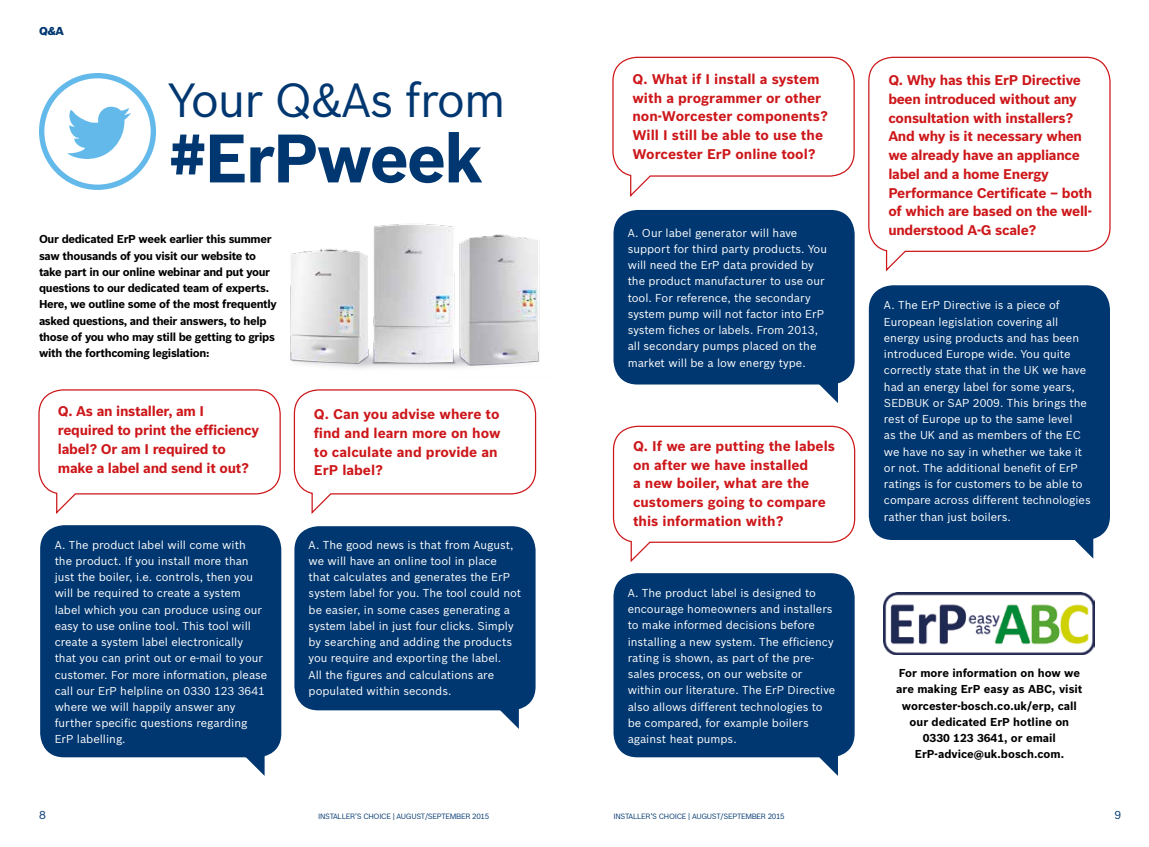
<style>
.page{position:relative;width:1149px;height:847px;background:#fff}
.page>*{position:absolute;margin:0;border:0;box-sizing:border-box;transform-origin:0 0}
.t1{font:700 66.88px "Bosch Sans";letter-spacing:-.03em;color:#003770}
.t2{font:46.88px "Bosch Sans";letter-spacing:-.03em;color:#003770}
.t3{font:700 13.75px/18.8px "Bosch Sans";letter-spacing:-.015em;color:#cd171a}
.t4{font:11.25px/16.2px "Bosch Sans";color:#fff}
.t5{font:700 11.25px/16.2px "Bosch Sans";letter-spacing:-.03em;color:#000}
.t6{font:700 11.25px/16.2px "Bosch Sans";color:#000;text-align:center}
.t7{font:900 11.25px "Bosch Sans";color:#003770}
.t8{font:11.25px "Bosch Sans";color:#003770}
.t9{font:7.5px "Bosch Sans";letter-spacing:-.04em;color:#003770}
</style>
<div class="page">
<img style="left:883px;top:592px;width:211px;height:63px">
<svg style="left:612px;top:425px;width:243px;height:138px"></svg>
<svg style="left:293px;top:398px;width:243px;height:116px"></svg>
<div style="left:294px;top:526px;width:241px;height:184px;background:#003770;border-radius:24px"></div>
<svg style="left:483px;top:709px;width:35px;height:19px"></svg>
<div style="left:613px;top:573px;width:241px;height:184px;background:#003770;border-radius:24px"></div>
<svg style="left:802px;top:756px;width:35px;height:19px"></svg>
<div style="left:613px;top:210px;width:241px;height:174px;background:#003770;border-radius:24px"></div>
<svg style="left:802px;top:383px;width:35px;height:19px"></svg>
<svg style="left:612px;top:56px;width:243px;height:141px"></svg>
<div style="left:868px;top:285px;width:241px;height:255px;background:#003770;border-radius:24px"></div>
<svg style="left:1074px;top:539px;width:18px;height:19px"></svg>
<svg style="left:868px;top:56px;width:242px;height:216px"></svg>
<div style="left:39px;top:73px;width:117px;height:117px;border:5px solid #63b9e9;border-radius:50%"></div>
<svg style="left:67px;top:107px;width:64px;height:52px"></svg>
<div style="left:40px;top:525px;width:241px;height:232px;background:#003770;border-radius:24px"></div>
<svg style="left:229px;top:756px;width:35px;height:20px"></svg>
<svg style="left:38px;top:389px;width:243px;height:125px"></svg>
<img style="left:290px;top:223px;width:250px;height:175px">
<p class="t7" style="left:39px;top:24px;width:26px">Q&amp;A</p>
<h2 class="t2" style="left:169px;top:71px;width:338px">Your Q&amp;As from</h2>
<h1 class="t1" style="left:169px;top:117px;width:316px">#ErPweek</h1>
<p class="t5" style="left:39px;top:231px;width:239px">Our dedicated ErP week earlier this summer saw thousands of you visit our website to take part in our online webinar and put your questions to our dedicated team of experts.<br>Here, we outline some of the most frequently asked questions, and their answers, to help those of you who may still be getting to grips with the forthcoming legislation:</p>
<p class="t3" style="left:58px;top:402px;width:203px">Q. As an installer, am I required to print the efficiency label? Or am I required to make a label and send it out?</p>
<p class="t4" style="left:55px;top:536px;width:214px">A. The product label will come with<br>the product. If you install more than just the boiler, i.e. controls, then you will be required to create a system label which you can produce using our easy to use online tool. This tool will create a system label electronically that you can print out or e-mail to your customer. For more information, please call our ErP helpline on 0330 123 3641 where we will happily answer any further specific questions regarding ErP labelling.</p>
<p class="t3" style="left:314px;top:404px;width:188px">Q. Can you advise where to find and learn more on how to calculate and provide an<br>ErP label?</p>
<p class="t4" style="left:308px;top:536px;width:214px">A. The good news is that from August, we will have an online tool in place that calculates and generates the ErP system label for you. The tool could not be easier, in some cases generating a system label in just four clicks. Simply by searching and adding the products you require and exporting the label.<br>All the figures and calculations are populated within seconds.</p>
<p class="t3" style="left:632px;top:69px;width:197px">Q. What if I install a system with a programmer or other non-Worcester components?<br>Will I still be able to use the<br>Worcester ErP online tool?</p>
<p class="t4" style="left:627px;top:224px;width:201px">A. Our label generator will have support for third party products. You will need the ErP data provided by the product manufacturer to use our tool. For reference, the secondary system pump will not factor into ErP system fiches or labels. From 2013, all secondary pumps placed on the market will be a low energy type.</p>
<p class="t3" style="left:632px;top:436px;width:203px">Q. If we are putting the labels on after we have installed<br>a new boiler, what are the customers going to compare this information with?</p>
<p class="t4" style="left:627px;top:584px;width:209px">A. The product label is designed to encourage homeowners and installers to make informed decisions before installing a new system. The efficiency rating is shown, as part of the pre&shy;sales process, on our website or within our literature. The ErP Directive also allows different technologies to be compared, for example boilers against heat pumps.</p>
<p class="t3" style="left:888px;top:71px;width:205px">Q. Why has this ErP Directive been introduced without any consultation with installers?<br>And why is it necessary when we already have an appliance label and a home Energy<br>Performance Certificate – both of which are based on the well&shy;understood A-G scale?</p>
<p class="t4" style="left:883px;top:297px;width:208px">A. The ErP Directive is a piece of European legislation covering all energy using products and has been introduced Europe wide. You quite correctly state that in the UK we have had an energy label for some years, SEDBUK or SAP 2009. This brings the rest of Europe up to the same level<br>as the UK and as members of the EC we have no say in whether we take it or not. The additional benefit of ErP ratings is for customers to be able to compare across different technologies rather than just boilers.</p>
<p class="t6" style="left:896px;top:665px;width:188px">For more information on how we are making ErP easy as ABC, visit worcester-bosch.co.uk/erp, call our dedicated ErP hotline on<br>0330 123 3641, or email<br>ErP-advice@uk.bosch.com.</p>
<p class="t8" style="left:39px;top:807px;width:8px">8</p>
<p class="t9" style="left:318px;top:811px;width:173px">INSTALLER’S CHOICE | AUGUST/SEPTEMBER 2015</p>
<p class="t9" style="left:613px;top:811px;width:173px">INSTALLER’S CHOICE | AUGUST/SEPTEMBER 2015</p>
<p class="t8" style="left:1113px;top:807px;width:8px">9</p>
</div>
